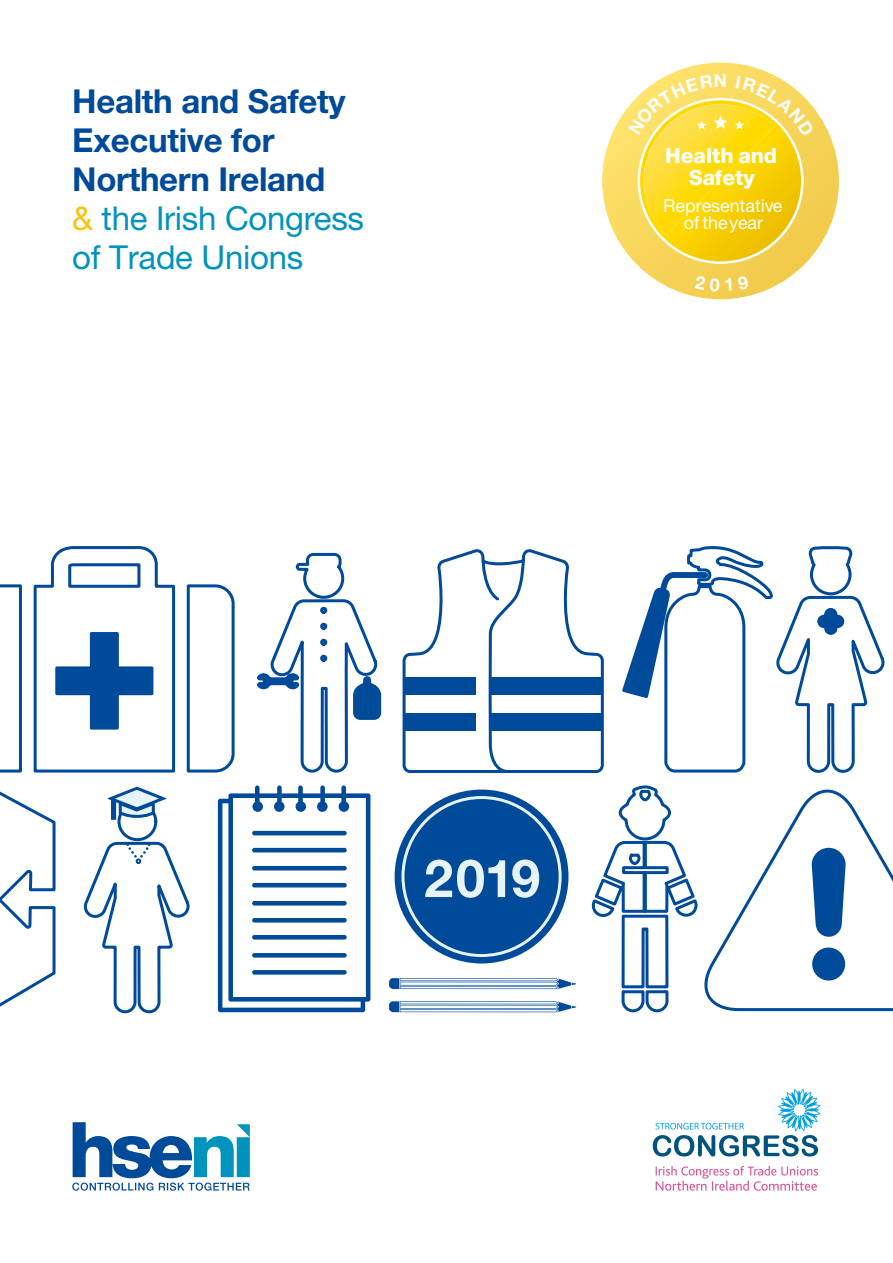
<style>
.page{position:relative;width:893px;height:1263px;background:#fff}
.page>*{position:absolute;margin:0;border:0;box-sizing:border-box;transform-origin:0 0}
.t1{font:700 52.5px "Helvetica Neue LT Std";color:#e6f4f8}
.t2{font:700 33px/39px "Helvetica Neue LT Std";letter-spacing:-.01em;color:#004a9a}
.t3{font:800 21px/22.4px "Helvetica Neue LT Std";color:#fff;text-align:center}
.t4{font:18px/16.8px "Helvetica Neue LT Std";color:#fff;text-align:center}
.s1{font-weight:400;color:#fac30e}
.s2{font-weight:400;color:#0093be}
</style>
<div class="page">
<svg style="left:656px;top:1166px;width:116px;height:25px"></svg>
<svg style="left:653px;top:1122px;width:119px;height:34px"></svg>
<svg style="left:402px;top:549px;width:202px;height:224px"></svg>
<svg style="left:480px;top:556px;width:46px;height:217px"></svg>
<div style="left:404px;top:677px;width:72px;height:18px;background:#004a9a"></div>
<div style="left:491px;top:677px;width:111px;height:18px;background:#004a9a"></div>
<div style="left:404px;top:713px;width:72px;height:18px;background:#004a9a"></div>
<div style="left:491px;top:713px;width:111px;height:18px;background:#004a9a"></div>
<svg style="left:772px;top:546px;width:113px;height:645px"></svg>
<svg style="left:622px;top:546px;width:153px;height:228px"></svg>
<svg style="left:591px;top:784px;width:302px;height:230px"></svg>
<svg style="left:819px;top:609px;width:25px;height:25px"></svg>
<div style="left:395px;top:789px;width:173px;height:174px;background:#004a9a;border-radius:50%"></div>
<div style="left:401px;top:796px;width:161px;height:161px;border:3px solid #e6f4f8;border-radius:50%"></div>
<svg style="left:389px;top:1001px;width:187px;height:11px"></svg>
<svg style="left:389px;top:978px;width:187px;height:11px"></svg>
<svg style="left:0;top:546px;width:382px;height:645px"></svg>
<svg style="left:602px;top:63px;width:237px;height:236px"></svg>
<svg style="left:628px;top:74px;width:186px;height:190px;background:#fad83d"></svg>
<svg style="left:694px;top:275px;width:55px;height:16px"></svg>
<p class="t2" style="left:72px;top:81px;width:293px">Health and Safety<br>Executive for<br>Northern Ireland<br><span class="s1">&amp;</span> <span class="s2">the Irish Congress of Trade Unions</span></p>
<p class="t3" style="left:665px;top:144px;width:113px">Health and<br>Safety</p>
<p class="t4" style="left:663px;top:197px;width:121px">Representative of the year</p>
<h1 class="t1" style="left:424px;top:846px;width:118px">2019</h1>
</div>
